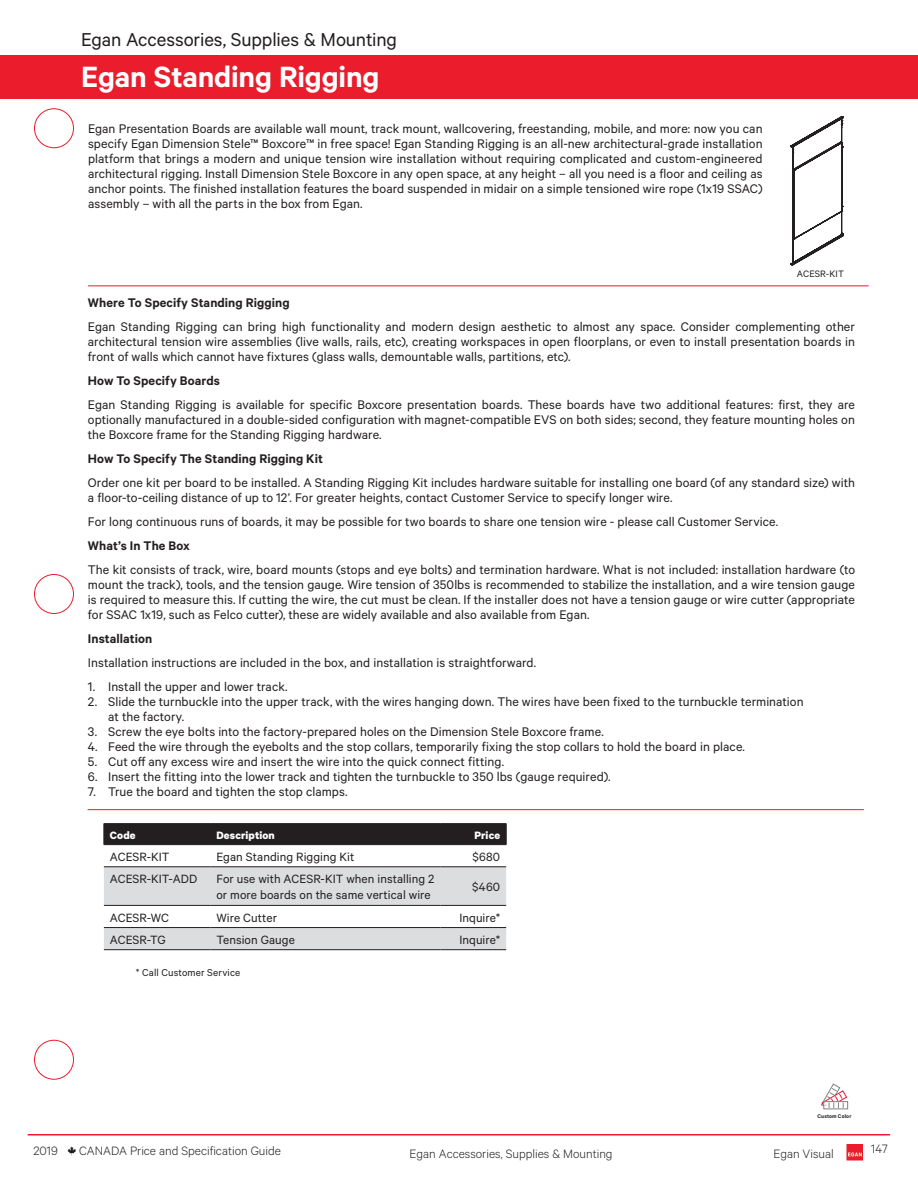
<style>
.page{position:relative;width:918px;height:1188px;background:#fff}
.page>*{position:absolute;margin:0;border:0;box-sizing:border-box;transform-origin:0 0}
.TOC_Heading{font:600 33px "Calibre";letter-spacing:-.005em;color:#fff}
.TOC_Heading-2{font:21px "Calibre";letter-spacing:-.005em;color:#231f20}
.Body_8pt_Book{font:14.1px/15px "Calibre";letter-spacing:.005em;color:#231f20;text-align:justify}
.Body_8pt_Book-2{font:600 14.1px "Calibre";letter-spacing:.005em;color:#231f20}
.t1{font:300 13.65px "Calibre";color:#231f20}
.Body_8pt_Book-3{font:13.5px/16.5px "Calibre";letter-spacing:.005em;color:#231f20}
.Title_8pt__Black{font:700 12px "Calibre";letter-spacing:.01em;color:#fff}
.Body_6pt_book_-_smal{font:11.25px "Calibre";letter-spacing:.015em;color:#231f20}
.Body_8pt_Book-4{font:10.5px "Calibre";letter-spacing:.01em;color:#231f20}
.Body_8pt_Book-5{font:600 6px "Calibre";letter-spacing:.02em;color:#231f20}
</style>
<div class="page">
<hr style="left:28px;top:1134px;width:862px;height:2px;background:#eb1c2c">
<img style="left:847px;top:1144px;width:16px;height:16px">
<div style="left:0;top:55px;width:918px;height:44px;background:#eb1c2c"></div>
<hr style="left:88px;top:285px;width:781px;height:1px;background:#eb1c2c">
<hr style="left:88px;top:809px;width:776px;height:1px;background:#eb1c2c">
<svg style="left:791px;top:116px;width:53px;height:149px"></svg>
<svg style="left:821px;top:1083px;width:27px;height:26px"></svg>
<svg style="left:67px;top:1146px;width:9px;height:9px"></svg>
<svg style="left:104px;top:868px;width:402px;height:81px"></svg>
<hr style="left:104px;top:823px;width:106px;height:1px;background:#231f20">
<hr style="left:210px;top:823px;width:230px;height:1px;background:#231f20">
<hr style="left:440px;top:823px;width:66px;height:1px;background:#231f20">
<div style="left:104px;top:824px;width:403px;height:21px;background:#231f20"></div>
<hr style="left:440px;top:844px;width:66px;height:1px;background:#231f20">
<hr style="left:104px;top:867px;width:106px;height:1px;background:#231f20">
<hr style="left:104px;top:905px;width:106px;height:1px;background:#231f20">
<hr style="left:210px;top:867px;width:230px;height:1px;background:#231f20">
<hr style="left:210px;top:905px;width:230px;height:1px;background:#231f20">
<hr style="left:440px;top:867px;width:66px;height:1px;background:#231f20">
<hr style="left:440px;top:905px;width:66px;height:1px;background:#231f20">
<hr style="left:104px;top:927px;width:106px;height:1px;background:#231f20">
<hr style="left:104px;top:949px;width:106px;height:1px;background:#231f20">
<hr style="left:210px;top:927px;width:230px;height:1px;background:#231f20">
<hr style="left:210px;top:949px;width:230px;height:1px;background:#231f20">
<hr style="left:440px;top:927px;width:66px;height:1px;background:#231f20">
<hr style="left:440px;top:949px;width:66px;height:1px;background:#231f20">
<div style="left:34px;top:108px;width:40px;height:40px;border:1px solid #eb1c2c;border-radius:50%"></div>
<div style="left:34px;top:574px;width:40px;height:40px;border:1px solid #eb1c2c;border-radius:50%"></div>
<div style="left:34px;top:1040px;width:40px;height:40px;border:1px solid #eb1c2c;border-radius:50%"></div>
<p class="TOC_Heading-2" style="left:81px;top:27px;width:317px">Egan Accessories, Supplies &amp; Mounting</p>
<p class="TOC_Heading" style="left:81px;top:57px;width:300px">Egan Standing Rigging</p>
<p class="Body_8pt_Book" style="left:88px;top:120px;width:676px">Egan Presentation Boards are available wall mount, track mount, wallcovering, freestanding, mobile, and more: now you can specify Egan Dimension Stele™ Boxcore™ in free space! Egan Standing Rigging is an all-new architectural-grade installation platform that brings a modern and unique tension wire installation without requiring complicated and custom-engineered architectural rigging. Install Dimension Stele Boxcore in any open space, at any height – all you need is a floor and ceiling as anchor points. The finished installation features the board suspended in midair on a simple tensioned wire rope (1x19 SSAC) assembly – with all the parts in the box from Egan.</p>
<p class="Body_8pt_Book-4" style="left:797px;top:267px;width:49px">ACESR-KIT</p>
<p class="Body_8pt_Book-2" style="left:88px;top:295px;width:203px">Where To Specify Standing Rigging</p>
<p class="Body_8pt_Book" style="left:88px;top:319px;width:769px">Egan Standing Rigging can bring high functionality and modern design aesthetic to almost any space. Consider complementing other architectural tension wire assemblies (live walls, rails, etc), creating workspaces in open floorplans, or even to install presentation boards in front of walls which cannot have fixtures (glass walls, demountable walls, partitions, etc).</p>
<p class="Body_8pt_Book-2" style="left:88px;top:373px;width:134px">How To Specify Boards</p>
<p class="Body_8pt_Book" style="left:88px;top:397px;width:769px">Egan Standing Rigging is available for specific Boxcore presentation boards. These boards have two additional features: first, they are optionally manufactured in a double-sided configuration with magnet-compatible EVS on both sides; second, they feature mounting holes on the Boxcore frame for the Standing Rigging hardware.</p>
<p class="Body_8pt_Book-2" style="left:88px;top:451px;width:236px">How To Specify The Standing Rigging Kit</p>
<p class="Body_8pt_Book" style="left:88px;top:475px;width:769px">Order one kit per board to be installed. A Standing Rigging Kit includes hardware suitable for installing one board (of any standard size) with a floor-to-ceiling distance of up to 12’. For greater heights, contact Customer Service to specify longer wire.</p>
<p class="Body_8pt_Book" style="left:88px;top:514px;width:692px">For long continuous runs of boards, it may be possible for two boards to share one tension wire - please call Customer Service.</p>
<p class="Body_8pt_Book-2" style="left:88px;top:538px;width:104px">What’s In The Box</p>
<p class="Body_8pt_Book" style="left:88px;top:562px;width:769px">The kit consists of track, wire, board mounts (stops and eye bolts) and termination hardware. What is not included: installation hardware (to mount the track), tools, and the tension gauge. Wire tension of 350lbs is recommended to stabilize the installation, and a wire tension gauge is required to measure this. If cutting the wire, the cut must be clean. If the installer does not have a tension gauge or wire cutter (appropriate for SSAC 1x19, such as Felco cutter), these are widely available and also available from Egan.</p>
<p class="Body_8pt_Book-2" style="left:88px;top:631px;width:66px">Installation</p>
<p class="Body_8pt_Book" style="left:88px;top:655px;width:450px">Installation instructions are included in the box, and installation is straightforward.</p>
<p class="Body_8pt_Book" style="left:88px;top:679px;width:201px">1. Install the upper and lower track.</p>
<p class="Body_8pt_Book" style="left:108px;top:694px;width:697px;text-indent:-20px">2. Slide the turnbuckle into the upper track, with the wires hanging down. The wires have been fixed to the turnbuckle termination at the factory.</p>
<p class="Body_8pt_Book" style="left:88px;top:724px;width:517px">3. Screw the eye bolts into the factory-prepared holes on the Dimension Stele Boxcore frame.</p>
<p class="Body_8pt_Book" style="left:88px;top:739px;width:659px">4. Feed the wire through the eyebolts and the stop collars, temporarily fixing the stop collars to hold the board in place.</p>
<p class="Body_8pt_Book" style="left:88px;top:754px;width:418px">5. Cut off any excess wire and insert the wire into the quick connect fitting.</p>
<p class="Body_8pt_Book" style="left:88px;top:769px;width:524px">6. Insert the fitting into the lower track and tighten the turnbuckle to 350 lbs (gauge required).</p>
<p class="Body_8pt_Book" style="left:88px;top:784px;width:261px">7. True the board and tighten the stop clamps.</p>
<p class="Title_8pt__Black" style="left:110px;top:828px;width:27px">Code</p>
<p class="Title_8pt__Black" style="left:216px;top:828px;width:60px">Description</p>
<p class="Title_8pt__Black" style="left:475px;top:828px;width:27px">Price</p>
<p class="Body_8pt_Book-3" style="left:110px;top:848px;width:61px">ACESR-KIT</p>
<p class="Body_8pt_Book-3" style="left:216px;top:848px;width:139px">Egan Standing Rigging Kit</p>
<p class="Body_8pt_Book-3" style="left:473px;top:848px;width:29px">$680</p>
<p class="Body_8pt_Book-3" style="left:110px;top:870px;width:89px">ACESR-KIT-ADD</p>
<p class="Body_8pt_Book-3" style="left:216px;top:870px;width:220px">For use with ACESR-KIT when installing 2 or more boards on the same vertical wire</p>
<p class="Body_8pt_Book-3" style="left:472px;top:878px;width:29px">$460</p>
<p class="Body_8pt_Book-3" style="left:110px;top:909px;width:61px">ACESR-WC</p>
<p class="Body_8pt_Book-3" style="left:216px;top:909px;width:62px">Wire Cutter</p>
<p class="Body_8pt_Book-3" style="left:459px;top:909px;width:42px">Inquire*</p>
<p class="Body_8pt_Book-3" style="left:110px;top:931px;width:57px">ACESR-TG</p>
<p class="Body_8pt_Book-3" style="left:216px;top:931px;width:80px">Tension Gauge</p>
<p class="Body_8pt_Book-3" style="left:459px;top:931px;width:42px">Inquire*</p>
<p class="Body_6pt_book_-_smal" style="left:136px;top:966px;width:106px">* Call Customer Service</p>
<p class="t1" style="left:34px;top:1143px;width:26px">2019</p>
<p class="t1" style="left:79px;top:1143px;width:203px">CANADA Price and Specification Guide</p>
<p class="t1" style="left:410px;top:1146px;width:205px">Egan Accessories, Supplies &amp; Mounting</p>
<p class="Body_8pt_Book-5" style="left:817px;top:1112px;width:35px">Custom Color</p>
<p class="t1" style="left:773px;top:1146px;width:62px">Egan Visual</p>
<p class="t1" style="left:871px;top:1141px;width:18px">147</p>
</div>
